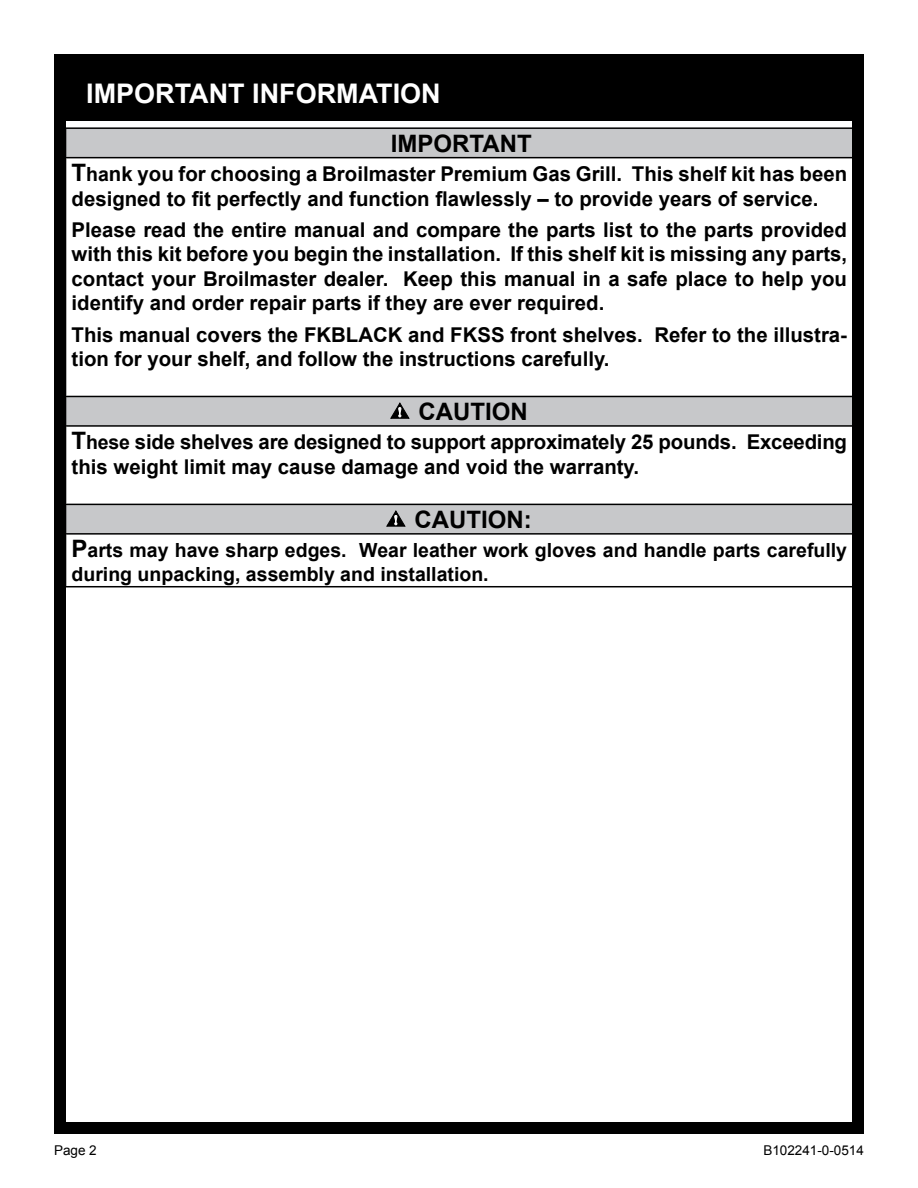
<style>
.page{position:relative;width:918px;height:1188px;background:#fff}
.page>*{position:absolute;margin:0;border:0;box-sizing:border-box;transform-origin:0 0}
.t1{font:700 27px "Arial";color:#fff}
.t2{font:700 24px "Arial";color:#000}
.t3{font:700 20.4px/24.5px "Arial";color:#000}
.t4{font:700 19.5px/23.4px "Arial";color:#000}
.t5{font:13.5px "Arial";color:#000}
.s1{font-size:24px}
.s2{font-size:19.5px}
</style>
<div class="page">
<div style="left:67px;top:129px;width:784px;height:28px;background:#c7c8ca"></div>
<svg style="left:67px;top:158px;width:784px;height:375px"></svg>
<hr style="left:65px;top:127px;width:789px;height:2px;background:#000">
<hr style="left:65px;top:157px;width:789px;height:1px;background:#000">
<hr style="left:65px;top:396px;width:789px;height:1px;background:#000">
<hr style="left:65px;top:425px;width:789px;height:2px;background:#000">
<hr style="left:65px;top:504px;width:789px;height:1px;background:#000">
<hr style="left:65px;top:533px;width:789px;height:2px;background:#000">
<hr style="left:65px;top:586px;width:789px;height:1px;background:#000">
<svg style="left:391px;top:403px;width:18px;height:15px"></svg>
<svg style="left:387px;top:511px;width:18px;height:15px"></svg>
<div style="left:66px;top:66px;width:789px;height:54px;background:#000"></div>
<div style="left:54px;top:54px;width:810px;height:1080px;border:12px solid #000"></div>
<h1 class="t1" style="left:86px;top:75px;width:356px">IMPORTANT INFORMATION</h1>
<p class="t2" style="left:391px;top:127px;width:142px">IMPORTANT</p>
<p class="t3" style="left:72px;top:162px;width:777px"><span class="s1">T</span><span class="s2">ha</span>nk you for choosing a Broilmaster Premium Gas Grill. This shelf kit has been designed to fit perfectly and function flawlessly – to provide years of service.</p>
<p class="t3" style="left:72px;top:218px;width:777px;text-align:justify">Please read the entire manual and compare the parts list to the parts provided with this kit before you begin the installation. If this shelf kit is missing any parts, contact your Broilmaster dealer. Keep this manual in a safe place to help you identify and order repair parts if they are ever required.</p>
<p class="t3" style="left:72px;top:323px;width:777px">This manual covers the FKBLACK and FKSS front shelves. Refer to the illustra&shy;tion for your shelf, and follow the instructions carefully.</p>
<p class="t2" style="left:419px;top:396px;width:111px">CAUTION</p>
<p class="t3" style="left:72px;top:431px;width:777px"><span class="s1">T</span><span class="s2">hese</span> side shelves are designed to support approximately 25 pounds. Exceeding this weight limit may cause damage and void the warranty.</p>
<p class="t2" style="left:415px;top:503px;width:119px">CAUTION:</p>
<p class="t4" style="left:72px;top:539px;width:777px"><span class="s1">P</span>arts may have sharp edges. Wear leather work gloves and handle parts carefully during unpacking, assembly and installation.</p>
<p class="t5" style="left:54px;top:1142px;width:44px">Page 2</p>
<p class="t5" style="left:763px;top:1142px;width:102px">B102241-0-0514</p>
</div>
